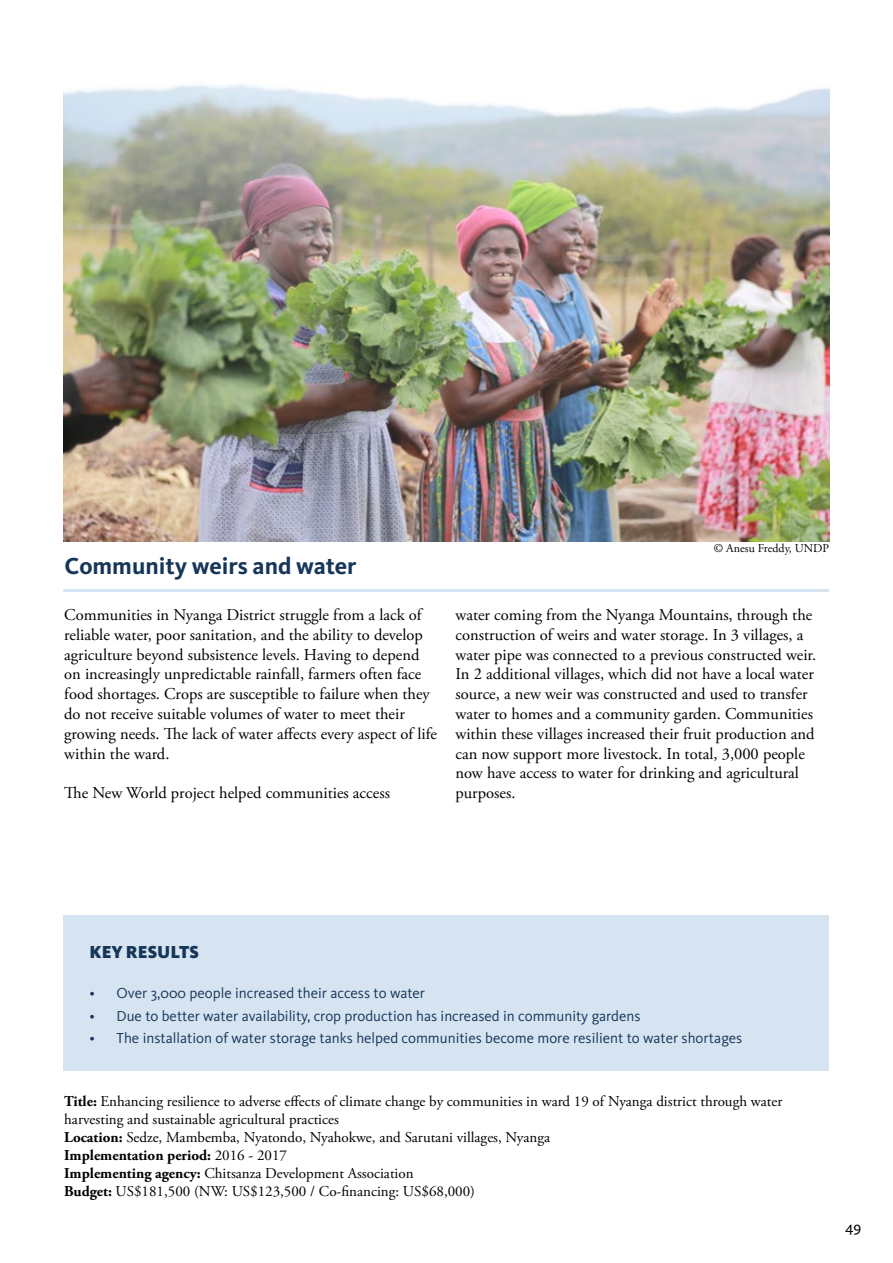
<style>
.page{position:relative;width:893px;height:1263px;background:#fff}
.page>*{position:absolute;margin:0;border:0;box-sizing:border-box;transform-origin:0 0}
.t1{font:700 24px "Kievit OT";color:#163659}
.t2{font:900 18px "Kievit OT";color:#163659}
.t3{font:16.5px/19.8px "Adobe Garamond Pro";color:#000}
.t4{font:15px/18px "Adobe Garamond Pro";color:#000}
.t5{font:15px "Kievit OT";color:#163659}
.t6{font:15px "Kievit OT";color:#000}
.t7{font:12px "Adobe Garamond Pro";color:#000}
.s1{font-weight:700}
</style>
<div class="page">
<img style="left:63px;top:84px;width:766px;height:457px">
<hr style="left:63px;top:589px;width:766px;height:3px;background:#d6e3f1">
<div style="left:64px;top:915px;width:765px;height:156px;background:#d6e3f1"></div>
<h1 class="t1" style="left:65px;top:552px;width:293px">Community weirs and water</h1>
<p class="t3" style="left:64px;top:605px;width:374px">Communities in Nyanga District struggle from a lack of reliable water, poor sanitation, and the ability to develop agriculture beyond subsistence levels. Having to depend on increasingly unpredictable rainfall, farmers often face food shortages. Crops are susceptible to failure when they do not receive suitable volumes of water to meet their growing needs. The lack of water affects every aspect of life within the ward.</p>
<p class="t3" style="left:64px;top:784px;width:327px">The New World project helped communities access</p>
<p class="t7" style="left:714px;top:541px;width:117px">© Anesu Freddy, UNDP</p>
<p class="t3" style="left:455px;top:605px;width:362px">water coming from the Nyanga Mountains, through the construction of weirs and water storage. In 3 villages, a water pipe was connected to a previous constructed weir.<br>In 2 additional villages, which did not have a local water source, a new weir was constructed and used to transfer water to homes and a community garden. Communities within these villages increased their fruit production and can now support more livestock. In total, 3,000 people now have access to water for drinking and agricultural purposes.</p>
<p class="t2" style="left:90px;top:941px;width:111px">KEY RESULTS</p>
<p class="t5" style="left:90px;top:985px;width:337px">• Over 3,000 people increased their access to water</p>
<p class="t5" style="left:90px;top:1007px;width:552px">• Due to better water availability, crop production has increased in community gardens</p>
<p class="t5" style="left:90px;top:1030px;width:654px">• The installation of water storage tanks helped communities become more resilient to water shortages</p>
<p class="t4" style="left:64px;top:1093px;width:720px"><span class="s1">Title:</span> Enhancing resilience to adverse effects of climate change by communities in ward 19 of Nyanga district through water harvesting and sustainable agricultural practices<br><span class="s1">Location:</span> Sedze, Mambemba, Nyatondo, Nyahokwe, and Sarutani villages, Nyanga<br><span class="s1">Implementation period:</span> 2016 - 2017<br><span class="s1">Implementing agency:</span> Chitsanza Development Association<br><span class="s1">Budget:</span> US$181,500 (NW: US$123,500 / Co-financing: US$68,000)</p>
<p class="t6" style="left:845px;top:1218px;width:17px">49</p>
</div>
